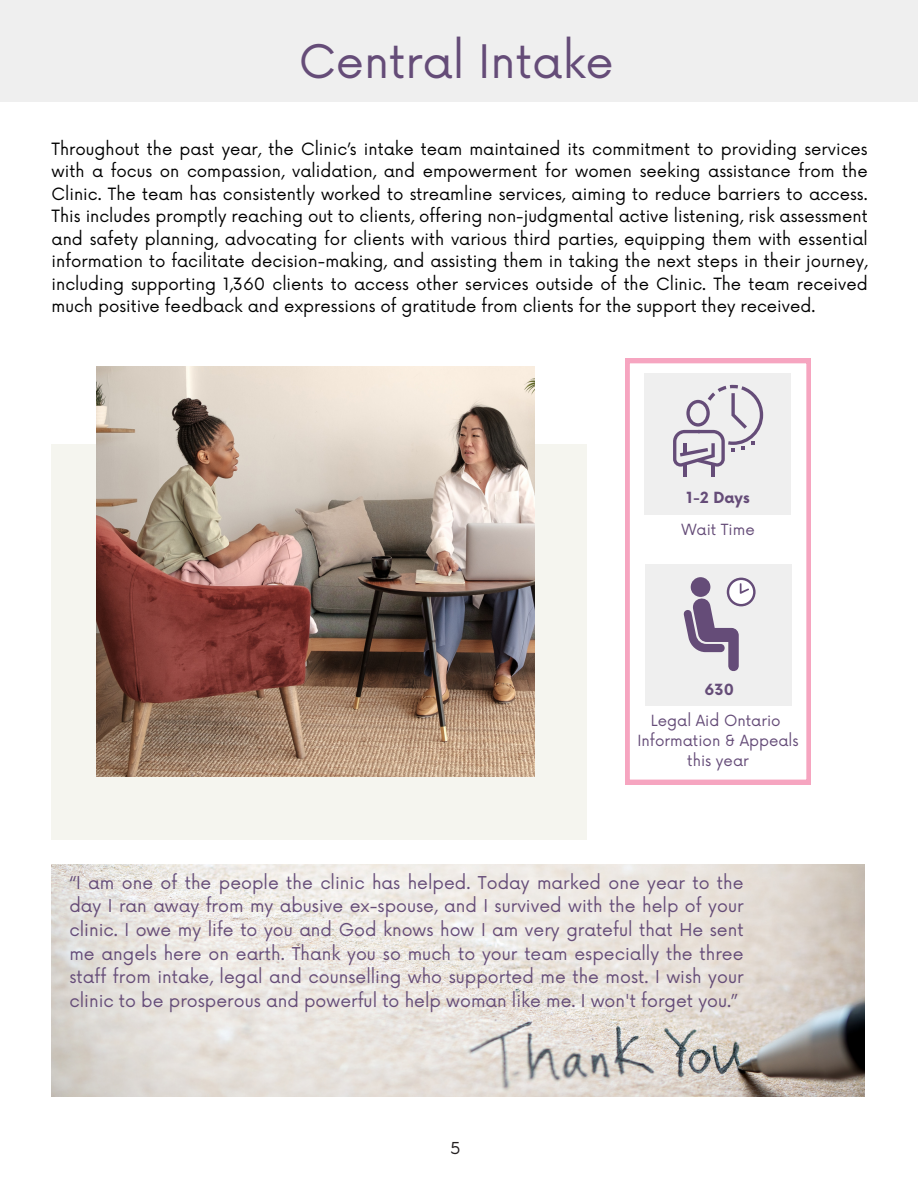
<style>
.page{position:relative;width:918px;height:1188px;background:#fff}
.page>*{position:absolute;margin:0;border:0;box-sizing:border-box;transform-origin:0 0}
.t1{font:45px "Now";color:#654c78}
.t2{font:17.25px/23.7px "Now";color:#654c78;text-align:justify}
.t3{font:16.5px/22.5px "Now";color:#000;text-align:justify}
.t4{font:16.05px "Now";color:#231f20}
.t5{font:15px "Now";color:#654c78}
.t6{font:700 15px "Now";color:#654c78}
</style>
<div class="page">
<div style="left:52px;top:444px;width:535px;height:396px;background:#f5f5ef"></div>
<img style="left:97px;top:366px;width:438px;height:410px">
<svg style="left:625px;top:359px;width:186px;height:425px"></svg>
<div style="left:645px;top:373px;width:146px;height:142px;background:#efefef"></div>
<svg style="left:673px;top:385px;width:90px;height:92px"></svg>
<div style="left:645px;top:564px;width:146px;height:142px;background:#efefef"></div>
<div style="left:691px;top:577px;width:19px;height:20px;background:#654c78;border-radius:50%"></div>
<svg style="left:727px;top:578px;width:29px;height:28px"></svg>
<div style="left:729px;top:580px;width:24px;height:24px;background:#fff;border-radius:50%"></div>
<svg style="left:683px;top:583px;width:67px;height:88px"></svg>
<img style="left:52px;top:865px;width:813px;height:231px">
<div style="left:0;top:0;width:918px;height:102px;background:#efefef"></div>
<p class="t1" style="left:299px;top:37px;width:317px">Central Intake</p>
<p class="t3" style="left:52px;top:138px;width:818px">Throughout the past year, the Clinic’s intake team maintained its commitment to providing services with a focus on compassion, validation, and empowerment for women seeking assistance from the Clinic. The team has consistently worked to streamline services, aiming to reduce barriers to access.<br>This includes promptly reaching out to clients, offering non-judgmental active listening, risk assessment and safety planning, advocating for clients with various third parties, equipping them with essential information to facilitate decision-making, and assisting them in taking the next steps in their journey, including supporting 1,360 clients to access other services outside of the Clinic. The team received much positive feedback and expressions of gratitude from clients for the support they received.</p>
<p class="t6" style="left:686px;top:489px;width:65px">1-2 Days</p>
<p class="t5" style="left:681px;top:521px;width:75px">Wait Time</p>
<p class="t6" style="left:705px;top:681px;width:31px">630</p>
<p class="t5" style="left:651px;top:712px;width:131px">Legal Aid Ontario</p>
<p class="t5" style="left:637px;top:732px;width:163px">Information &amp; Appeals</p>
<p class="t5" style="left:687px;top:752px;width:63px">this year</p>
<p class="t2" style="left:69px;top:872px;width:676px">“I am one of the people the clinic has helped. Today marked one year to the day I ran away from my abusive ex-spouse, and I survived with the help of your clinic. I owe my life to you and God knows how I am very grateful that He sent me angels here on earth. Thank you so much to your team especially the three staff from intake, legal and counselling who supported me the most. I wish your clinic to be prosperous and powerful to help woman like me. I won't forget you.”</p>
<p class="t4" style="left:450px;top:1139px;width:12px">5</p>
</div>
